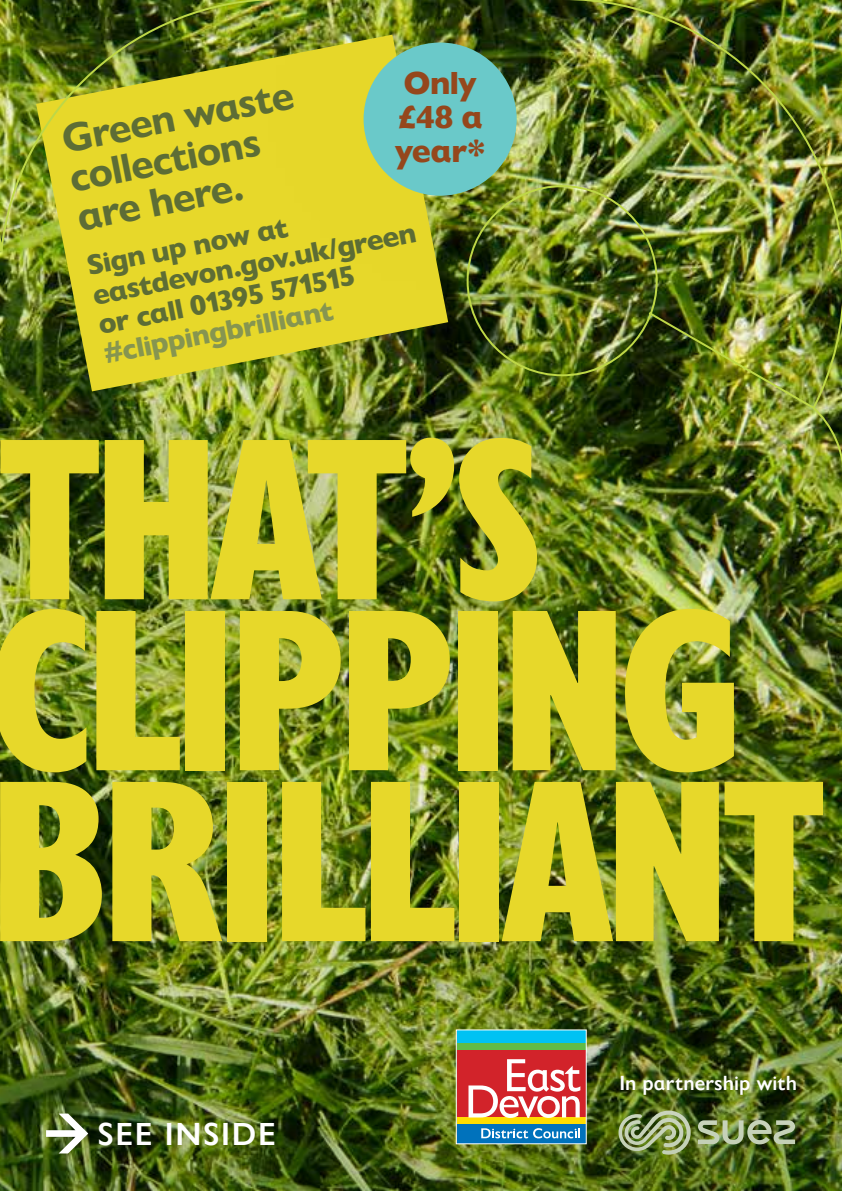
<style>
.page{position:relative;width:842px;height:1191px;background:#fff}
.page>*{position:absolute;margin:0;border:0;box-sizing:border-box;transform-origin:0 0}
.t1{font:800 condensed 238.2px/170.8px "Gill Sans Nova";letter-spacing:-.045em;color:#e7d82a}
.t2{font:700 40px/40px "Gill Sans Nova";color:#5d6d35}
.t3{font:800 32px/34px "Gill Sans Nova";letter-spacing:-.02em;color:#95471c}
.t4{font:600 32px "Gill Sans Nova";letter-spacing:.05em;color:#fff}
.t5{font:800 28px/30px "Gill Sans Nova";color:#5d6d35}
.t6{font:600 20.6px "Gill Sans Nova";letter-spacing:.005em;color:#fff}
.s1{color:#869550}
</style>
<div class="page">
<img style="left:0;top:0;width:842px;height:1191px">
<p class="t3" style="left:395px;top:66px;width:93px">Only £48 a year*</p>
<p class="t2" style="left:59px;top:119px;width:237px;rotate:-11deg">Green waste collections are here.</p>
<p class="t5" style="left:84px;top:251px;width:330px;rotate:-11deg">Sign up now at eastdevon.gov.uk/green or call 01395 571515 <span class="s1">#clippingbrilliant</span></p>
<p class="t1" style="left:-13px;top:424px;width:841px">THAT’S<br>CLIPPING<br>BRILLIANT</p>
<p class="t4" style="left:97px;top:1113px;width:180px">SEE INSIDE</p>
<p class="t6" style="left:619px;top:1070px;width:179px">In partnership with</p>
</div>
